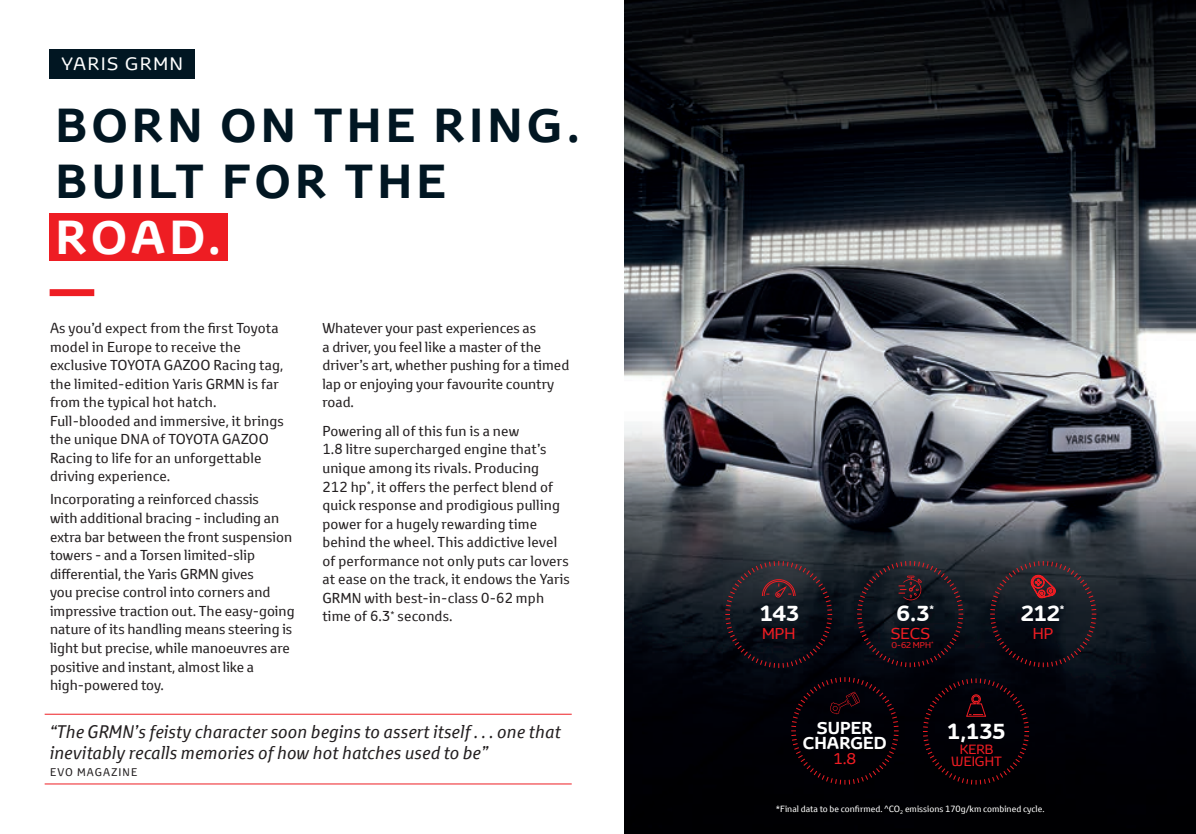
<style>
.page{position:relative;width:1196px;height:834px;background:#fff}
.page>*{position:absolute;margin:0;border:0;box-sizing:border-box;transform-origin:0 0}
.t1{font:700 46.38px/55.6px "Toyota Display";letter-spacing:.1em;color:#011622}
.t2{font:700 46.38px "Toyota Display";color:#fff}
.t3{font:700 21.53px "Toyota Display";color:#fff}
.t4{font:italic 17.68px/21.3px "Toyota Text";letter-spacing:.01em;color:#231f20}
.t5{font:17.5px "Toyota Display";letter-spacing:.1em;color:#fff}
.t6{font:700 16.8px/15.2px "Toyota Display";color:#fff;text-align:center}
.t7{font:15.22px "Toyota Display";color:#ee1d23}
.t8{font:14px/18.6px "Toyota Text";color:#231f20}
.t9{font:12.95px "Toyota Display";color:#ee1d23}
.t10{font:10.85px "Toyota Text";letter-spacing:.1em;color:#231f20}
.t11{font:700 9.1px "Toyota Display";color:#fff}
.t12{font:8.75px "Toyota Text";color:#fff}
.t13{font:8.4px "Toyota Display";color:#ee1d23}
</style>
<div class="page">
<img style="left:624px;top:0;width:572px;height:833px">
<div style="left:50px;top:50px;width:145px;height:29px;background:#011622"></div>
<div style="left:50px;top:213px;width:178px;height:48px;background:#ee1d23"></div>
<div style="left:50px;top:289px;width:44px;height:7px;background:#ee1d23"></div>
<hr style="left:45px;top:713px;width:527px;height:1px;background:#ee1d23">
<hr style="left:45px;top:783px;width:527px;height:1px;background:#ee1d23">
<svg style="left:989px;top:560px;width:108px;height:107px"></svg>
<svg style="left:856px;top:560px;width:108px;height:107px"></svg>
<svg style="left:724px;top:560px;width:109px;height:108px"></svg>
<svg style="left:922px;top:677px;width:107px;height:108px"></svg>
<svg style="left:790px;top:676px;width:109px;height:109px"></svg>
<p class="t5" style="left:61px;top:52px;width:123px">YARIS GRMN</p>
<h1 class="t1" style="left:56px;top:96px;width:525px">BORN ON THE RING.<br>BUILT FOR THE</h1>
<h1 class="t2" style="left:56px;top:205px;width:166px">ROAD.</h1>
<p class="t8" style="left:50px;top:318px;width:235px">As you’d expect from the first Toyota model in Europe to receive the exclusive TOYOTA GAZOO Racing tag, the limited-edition Yaris GRMN is far from the typical hot hatch.<br>Full-blooded and immersive, it brings the unique DNA of TOYOTA GAZOO<br>Racing to life for an unforgettable driving experience.</p>
<p class="t8" style="left:50px;top:490px;width:246px">Incorporating a reinforced chassis<br>with additional bracing - including an extra bar between the front suspension towers - and a Torsen limited-slip differential, the Yaris GRMN gives<br>you precise control into corners and impressive traction out. The easy-going nature of its handling means steering is light but precise, while manoeuvres are positive and instant, almost like a high-powered toy.</p>
<p class="t8" style="left:322px;top:318px;width:248px">Whatever your past experiences as<br>a driver, you feel like a master of the driver’s art, whether pushing for a timed lap or enjoying your favourite country road.</p>
<p class="t8" style="left:322px;top:421px;width:249px">Powering all of this fun is a new<br>1.8 litre supercharged engine that’s unique among its rivals. Producing<br>212 hp<sup>*</sup>, it offers the perfect blend of quick response and prodigious pulling power for a hugely rewarding time behind the wheel. This addictive level of performance not only puts car lovers at ease on the track, it endows the Yaris GRMN with best-in-class 0-62 mph time of 6.3<sup>*</sup> seconds.</p>
<p class="t4" style="left:50px;top:720px;width:513px">“The GRMN’s feisty character soon begins to assert itself . . . one that inevitably recalls memories of how hot hatches used to be”</p>
<p class="t10" style="left:50px;top:764px;width:89px">EVO MAGAZINE</p>
<h2 class="t3" style="left:760px;top:598px;width:41px">143</h2>
<p class="t7" style="left:762px;top:622px;width:35px">MPH</p>
<h2 class="t3" style="left:896px;top:598px;width:35px">6.3</h2>
<p class="t11" style="left:929px;top:603px;width:6px">*</p>
<p class="t13" style="left:891px;top:639px;width:44px">0-62 MPH<sup>*</sup></p>
<p class="t7" style="left:891px;top:622px;width:41px">SECS</p>
<h2 class="t3" style="left:1021px;top:598px;width:40px">212</h2>
<p class="t11" style="left:1060px;top:603px;width:6px">*</p>
<p class="t7" style="left:1032px;top:622px;width:22px">HP</p>
<p class="t6" style="left:802px;top:719px;width:85px">SUPER<br>CHARGED</p>
<h2 class="t3" style="left:947px;top:716px;width:60px">1,135</h2>
<p class="t9" style="left:959px;top:740px;width:35px">KERB</p>
<p class="t7" style="left:833px;top:748px;width:24px">1.8</p>
<p class="t9" style="left:951px;top:752px;width:52px">WEIGHT</p>
<p class="t12" style="left:775px;top:803px;width:270px">*Final data to be confirmed. ^CO<sub>2</sub> emissions 170g/km combined cycle.</p>
</div>
